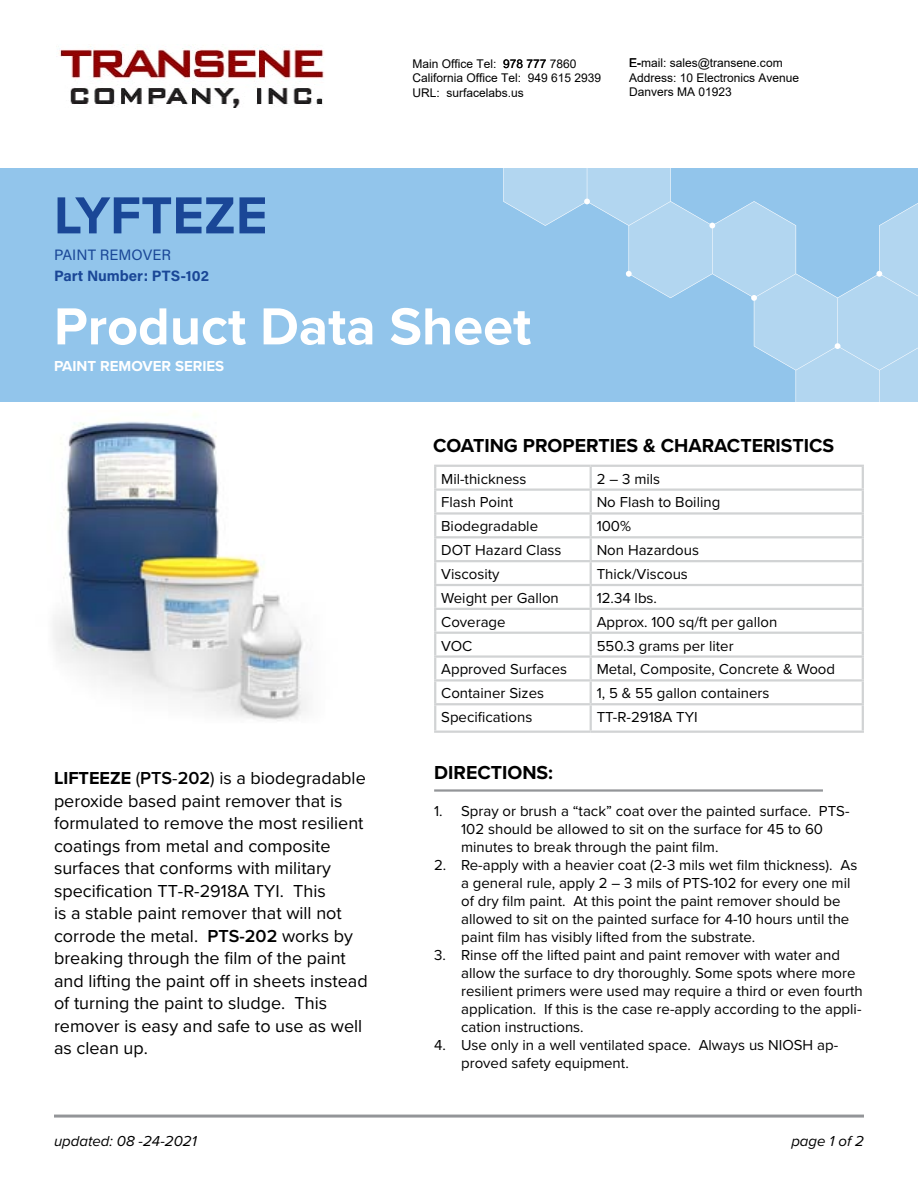
<style>
.page{position:relative;width:918px;height:1188px;background:#fff}
.page>*{position:absolute;margin:0;border:0;box-sizing:border-box;transform-origin:0 0}
.t1{font:700 54px "Proxima Nova";color:#fff}
.t2{font:700 54px "Proxima Nova";color:#1a4797}
.t3{font:700 19.5px "Proxima Nova";color:#000}
.t4{font:18px/22.5px "Proxima Nova";color:#000}
.t5{font:15px/18px "Proxima Nova";color:#000}
.t6{font:italic 15px "Proxima Nova";color:#000}
.t7{font:700 15px "Acumin Pro";color:#1a4797}
.t8{font:700 15px "Proxima Nova";color:#fff}
.t9{font:15px "Acumin Pro";color:#1a4797}
.t10{font:12px/14.4px "Arial";color:#000}
.s1{font-weight:700}
.s2{font-weight:600}
</style>
<div class="page">
<hr style="left:54px;top:1115px;width:810px;height:3px;background:#939598">
<div style="left:0;top:168px;width:918px;height:233px;background:#92c5eb"></div>
<svg style="left:503px;top:168px;width:415px;height:422px"></svg>
<hr style="left:434px;top:789px;width:389px;height:3px;background:#939598">
<img style="left:53px;top:413px;width:254px;height:308px">
<hr style="left:434px;top:465px;width:157px;height:2px;background:#d1d3d4">
<hr style="left:434px;top:467px;width:2px;height:21px;background:#d1d3d4">
<hr style="left:591px;top:465px;width:273px;height:2px;background:#d1d3d4">
<hr style="left:590px;top:467px;width:2px;height:21px;background:#d1d3d4">
<hr style="left:862px;top:467px;width:2px;height:21px;background:#d1d3d4">
<hr style="left:434px;top:488px;width:157px;height:3px;background:#d1d3d4">
<hr style="left:434px;top:491px;width:2px;height:21px;background:#d1d3d4">
<hr style="left:591px;top:488px;width:273px;height:3px;background:#d1d3d4">
<hr style="left:590px;top:491px;width:2px;height:21px;background:#d1d3d4">
<hr style="left:862px;top:491px;width:2px;height:21px;background:#d1d3d4">
<hr style="left:434px;top:512px;width:157px;height:3px;background:#d1d3d4">
<hr style="left:434px;top:515px;width:2px;height:21px;background:#d1d3d4">
<hr style="left:591px;top:512px;width:273px;height:3px;background:#d1d3d4">
<hr style="left:590px;top:515px;width:2px;height:21px;background:#d1d3d4">
<hr style="left:862px;top:515px;width:2px;height:21px;background:#d1d3d4">
<hr style="left:434px;top:536px;width:157px;height:2px;background:#d1d3d4">
<hr style="left:434px;top:538px;width:2px;height:22px;background:#d1d3d4">
<hr style="left:591px;top:536px;width:273px;height:2px;background:#d1d3d4">
<hr style="left:590px;top:538px;width:2px;height:22px;background:#d1d3d4">
<hr style="left:862px;top:538px;width:2px;height:22px;background:#d1d3d4">
<hr style="left:434px;top:560px;width:157px;height:2px;background:#d1d3d4">
<hr style="left:434px;top:562px;width:2px;height:22px;background:#d1d3d4">
<hr style="left:591px;top:560px;width:273px;height:2px;background:#d1d3d4">
<hr style="left:590px;top:562px;width:2px;height:22px;background:#d1d3d4">
<hr style="left:862px;top:562px;width:2px;height:22px;background:#d1d3d4">
<hr style="left:434px;top:584px;width:157px;height:2px;background:#d1d3d4">
<hr style="left:434px;top:586px;width:2px;height:22px;background:#d1d3d4">
<hr style="left:591px;top:584px;width:273px;height:2px;background:#d1d3d4">
<hr style="left:590px;top:586px;width:2px;height:22px;background:#d1d3d4">
<hr style="left:862px;top:586px;width:2px;height:22px;background:#d1d3d4">
<hr style="left:434px;top:608px;width:157px;height:2px;background:#d1d3d4">
<hr style="left:434px;top:610px;width:2px;height:22px;background:#d1d3d4">
<hr style="left:591px;top:608px;width:273px;height:2px;background:#d1d3d4">
<hr style="left:590px;top:610px;width:2px;height:22px;background:#d1d3d4">
<hr style="left:862px;top:610px;width:2px;height:22px;background:#d1d3d4">
<hr style="left:434px;top:632px;width:157px;height:2px;background:#d1d3d4">
<hr style="left:434px;top:634px;width:2px;height:21px;background:#d1d3d4">
<hr style="left:591px;top:632px;width:273px;height:2px;background:#d1d3d4">
<hr style="left:590px;top:634px;width:2px;height:21px;background:#d1d3d4">
<hr style="left:862px;top:634px;width:2px;height:21px;background:#d1d3d4">
<hr style="left:434px;top:655px;width:157px;height:3px;background:#d1d3d4">
<hr style="left:434px;top:658px;width:2px;height:21px;background:#d1d3d4">
<hr style="left:591px;top:655px;width:273px;height:3px;background:#d1d3d4">
<hr style="left:590px;top:658px;width:2px;height:21px;background:#d1d3d4">
<hr style="left:862px;top:658px;width:2px;height:21px;background:#d1d3d4">
<hr style="left:434px;top:679px;width:157px;height:3px;background:#d1d3d4">
<hr style="left:434px;top:682px;width:2px;height:21px;background:#d1d3d4">
<hr style="left:591px;top:679px;width:273px;height:3px;background:#d1d3d4">
<hr style="left:590px;top:682px;width:2px;height:21px;background:#d1d3d4">
<hr style="left:862px;top:682px;width:2px;height:21px;background:#d1d3d4">
<hr style="left:434px;top:703px;width:157px;height:2px;background:#d1d3d4">
<hr style="left:434px;top:705px;width:2px;height:26px;background:#d1d3d4">
<hr style="left:591px;top:703px;width:273px;height:2px;background:#d1d3d4">
<hr style="left:590px;top:705px;width:2px;height:26px;background:#d1d3d4">
<hr style="left:862px;top:705px;width:2px;height:26px;background:#d1d3d4">
<hr style="left:434px;top:731px;width:157px;height:2px;background:#d1d3d4">
<hr style="left:591px;top:731px;width:273px;height:2px;background:#d1d3d4">
<img style="left:56px;top:46px;width:268px;height:62px">
<p class="t10" style="left:412px;top:56px;width:190px;text-indent:91px">978 777 7860<br>California Office Tel: 949 615 2939<br>URL: surfacelabs.us</p>
<p class="t10" style="left:629px;top:56px;width:172px">E-mail: sales@transene.com<br>Address: 10 Electronics Avenue<br>Danvers MA 01923</p>
<p class="t10" style="left:412px;top:56px;width:86px">Main Office Tel:</p>
<h1 class="t2" style="left:54px;top:175px;width:215px">LYFTEZE</h1>
<p class="t9" style="left:54px;top:245px;width:119px">PAINT REMOVER</p>
<p class="t7" style="left:54px;top:266px;width:157px">Part Number: PTS-102</p>
<h1 class="t1" style="left:54px;top:286px;width:479px">Product Data Sheet</h1>
<p class="t8" style="left:54px;top:355px;width:172px">PAINT REMOVER SERIES</p>
<h2 class="t3" style="left:433px;top:431px;width:403px">COATING PROPERTIES &amp; CHARACTERISTICS</h2>
<p class="t5" style="left:441px;top:469px;width:87px">Mil-thickness</p>
<p class="t5" style="left:597px;top:469px;width:65px">2 – 3 mils</p>
<p class="t5" style="left:441px;top:493px;width:73px">Flash Point</p>
<p class="t5" style="left:597px;top:493px;width:125px">No Flash to Boiling</p>
<p class="t5" style="left:441px;top:517px;width:98px">Biodegradable</p>
<p class="t5" style="left:597px;top:517px;width:36px">100%</p>
<p class="t5" style="left:441px;top:541px;width:122px">DOT Hazard Class</p>
<p class="t5" style="left:597px;top:541px;width:104px">Non Hazardous</p>
<p class="t5" style="left:441px;top:564px;width:60px">Viscosity</p>
<p class="t5" style="left:597px;top:564px;width:93px">Thick/Viscous</p>
<p class="t5" style="left:441px;top:588px;width:119px">Weight per Gallon</p>
<p class="t5" style="left:597px;top:588px;width:62px">12.34 lbs.</p>
<p class="t5" style="left:441px;top:612px;width:66px">Coverage</p>
<p class="t5" style="left:597px;top:612px;width:182px">Approx. 100 sq/ft per gallon</p>
<p class="t5" style="left:441px;top:636px;width:33px">VOC</p>
<p class="t5" style="left:597px;top:636px;width:138px">550.3 grams per liter</p>
<p class="t5" style="left:441px;top:660px;width:127px">Approved Surfaces</p>
<p class="t5" style="left:597px;top:660px;width:240px">Metal, Composite, Concrete &amp; Wood</p>
<p class="t5" style="left:441px;top:684px;width:104px">Container Sizes</p>
<p class="t5" style="left:597px;top:684px;width:174px">1, 5 &amp; 55 gallon containers</p>
<p class="t5" style="left:441px;top:707px;width:93px">Specifications</p>
<p class="t5" style="left:597px;top:707px;width:103px">TT-R-2918A TYI</p>
<p class="t4" style="left:54px;top:766px;width:315px"><span class="s1">LIFTEEZE</span> (<span class="s2">PTS</span>-<span class="s2">202</span>) is a biodegradable peroxide based paint remover that is formulated to remove the most resilient coatings from metal and composite surfaces that conforms with military specification TT-R-2918A TYI. This<br>is a stable paint remover that will not corrode the metal. <span class="s2">PTS-202</span> works by breaking through the film of the paint and lifting the paint off in sheets instead of turning the paint to sludge. This remover is easy and safe to use as well as clean up.</p>
<h2 class="t3" style="left:434px;top:758px;width:121px">DIRECTIONS:</h2>
<p class="t5" style="left:461px;top:802px;width:390px;text-indent:-27px">1. Spray or brush a “tack” coat over the painted surface. PTS-<br>102 should be allowed to sit on the surface for 45 to 60 minutes to break through the paint film.</p>
<p class="t5" style="left:461px;top:856px;width:398px;text-indent:-27px">2. Re-apply with a heavier coat (2-3 mils wet film thickness). As a general rule, apply 2 – 3 mils of PTS-102 for every one mil of dry film paint. At this point the paint remover should be allowed to sit on the painted surface for 4-10 hours until the paint film has visibly lifted from the substrate.</p>
<p class="t5" style="left:461px;top:946px;width:403px;text-indent:-27px">3. Rinse off the lifted paint and paint remover with water and allow the surface to dry thoroughly. Some spots where more resilient primers were used may require a third or even fourth application. If this is the case re-apply according to the appli&shy;cation instructions.</p>
<p class="t5" style="left:461px;top:1036px;width:379px;text-indent:-27px">4. Use only in a well ventilated space. Always us NIOSH ap&shy;proved safety equipment.</p>
<p class="t6" style="left:54px;top:1130px;width:144px">updated: 08 -24-2021</p>
<p class="t6" style="left:791px;top:1130px;width:74px">page 1 of 2</p>
</div>
